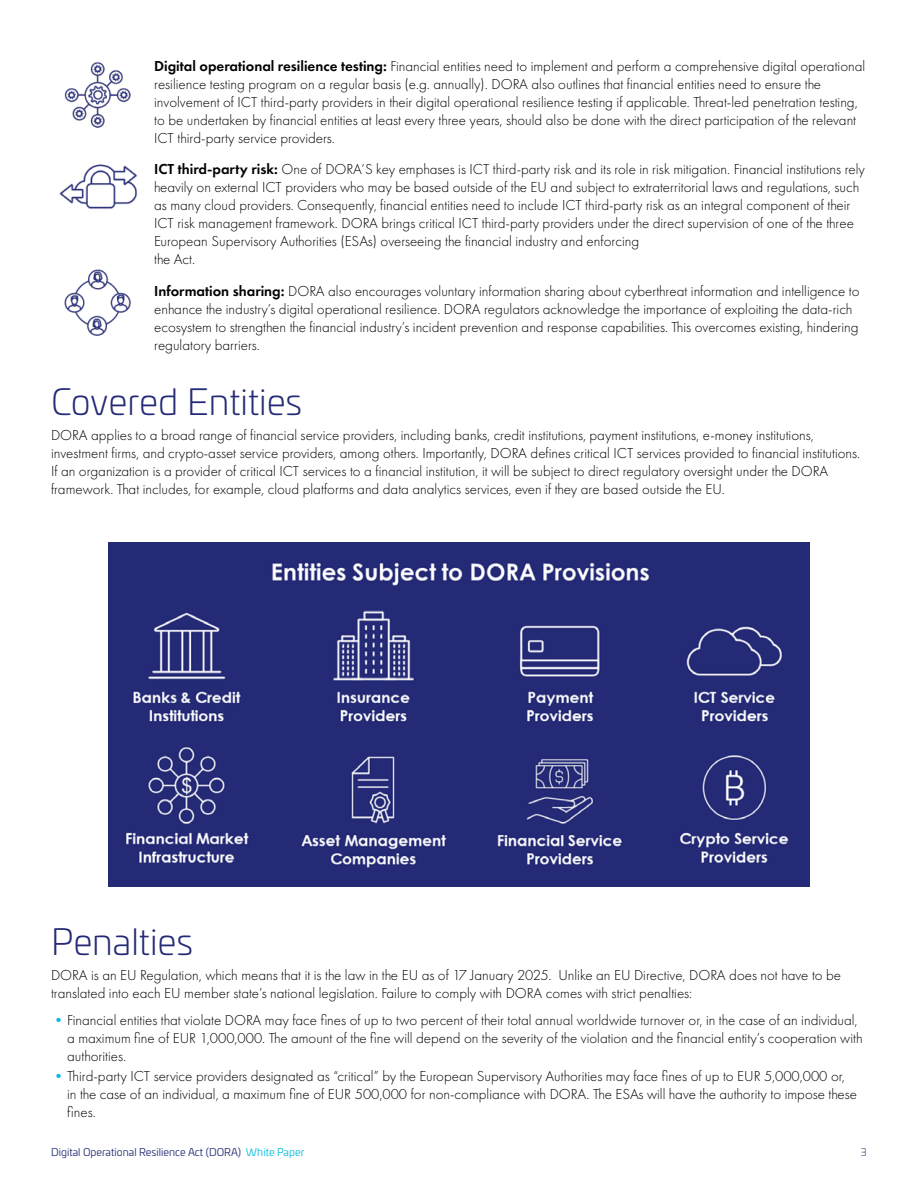
<style>
.page{position:relative;width:918px;height:1188px;background:#fff}
.page>*{position:absolute;margin:0;border:0;box-sizing:border-box;transform-origin:0 0}
.t1{font:300 36px "Univia Pro";color:#242a75}
.t2{font:300 15px/18px "Futura PT";color:#000}
.t3{font:10.5px "Univia Pro";color:#242a75}
.t4{font:300 10.5px "Univia Pro";color:#242a75}
.s1{font-weight:600}
.s2{font-weight:400;color:#0bd}
.s3{color:#0bd}
</style>
<div class="page">
<img style="left:109px;top:543px;width:700px;height:344px">
<img style="left:64px;top:269px;width:67px;height:67px">
<img style="left:64px;top:62px;width:67px;height:66px">
<img style="left:59px;top:164px;width:79px;height:45px">
<p class="t2" style="left:154px;top:57px;width:713px"><span class="s1">Digital operational resilience testing:</span> Financial entities need to implement and perform a comprehensive digital operational resilience testing program on a regular basis (e.g. annually). DORA also outlines that financial entities need to ensure the involvement of ICT third-party providers in their digital operational resilience testing if applicable. Threat-led penetration testing, to be undertaken by financial entities at least every three years, should also be done with the direct participation of the relevant ICT third-party service providers.</p>
<p class="t2" style="left:154px;top:161px;width:712px"><span class="s1">ICT third-party risk:</span> One of DORA’S key emphases is ICT third-party risk and its role in risk mitigation. Financial institutions rely heavily on external ICT providers who may be based outside of the EU and subject to extraterritorial laws and regulations, such as many cloud providers. Consequently, financial entities need to include ICT third-party risk as an integral component of their ICT risk management framework. DORA brings critical ICT third-party providers under the direct supervision of one of the three European Supervisory Authorities (ESAs) overseeing the financial industry and enforcing<br>the Act.</p>
<p class="t2" style="left:154px;top:282px;width:707px"><span class="s1">Information sharing:</span> DORA also encourages voluntary information sharing about cyberthreat information and intelligence to enhance the industry’s digital operational resilience. DORA regulators acknowledge the importance of exploiting the data-rich ecosystem to strengthen the financial industry’s incident prevention and response capabilities. This overcomes existing, hindering regulatory barriers.</p>
<h1 class="t1" style="left:51px;top:376px;width:253px">Covered Entities</h1>
<p class="t2" style="left:51px;top:426px;width:811px">DORA applies to a broad range of financial service providers, including banks, credit institutions, payment institutions, e-money institutions, investment firms, and crypto-asset service providers, among others. Importantly, DORA defines critical ICT services provided to financial institutions.<br>If an organization is a provider of critical ICT services to a financial institution, it will be subject to direct regulatory oversight under the DORA framework. That includes, for example, cloud platforms and data analytics services, even if they are based outside the EU.</p>
<h1 class="t1" style="left:51px;top:916px;width:144px">Penalties</h1>
<p class="t2" style="left:51px;top:966px;width:792px">DORA is an EU Regulation, which means that it is the law in the EU as of 17 January 2025. Unlike an EU Directive, DORA does not have to be translated into each EU member state’s national legislation. Failure to comply with DORA comes with strict penalties:</p>
<p class="t2" style="left:67px;top:1011px;width:797px;text-indent:-16px"><span class="s2">•</span>Financial entities that violate DORA may face fines of up to two percent of their total annual worldwide turnover or, in the case of an individual, a maximum fine of EUR 1,000,000. The amount of the fine will depend on the severity of the violation and the financial entity’s cooperation with authorities.</p>
<p class="t2" style="left:67px;top:1067px;width:791px;text-indent:-16px"><span class="s2">•</span>Third-party ICT service providers designated as “critical” by the European Supervisory Authorities may face fines of up to EUR 5,000,000 or, in the case of an individual, a maximum fine of EUR 500,000 for non-compliance with DORA. The ESAs will have the authority to impose these fines.</p>
<p class="t3" style="left:51px;top:1145px;width:255px">Digital Operational Resilience Act (DORA) <span class="s3">White Paper</span></p>
<p class="t4" style="left:861px;top:1145px;width:7px">3</p>
</div>
